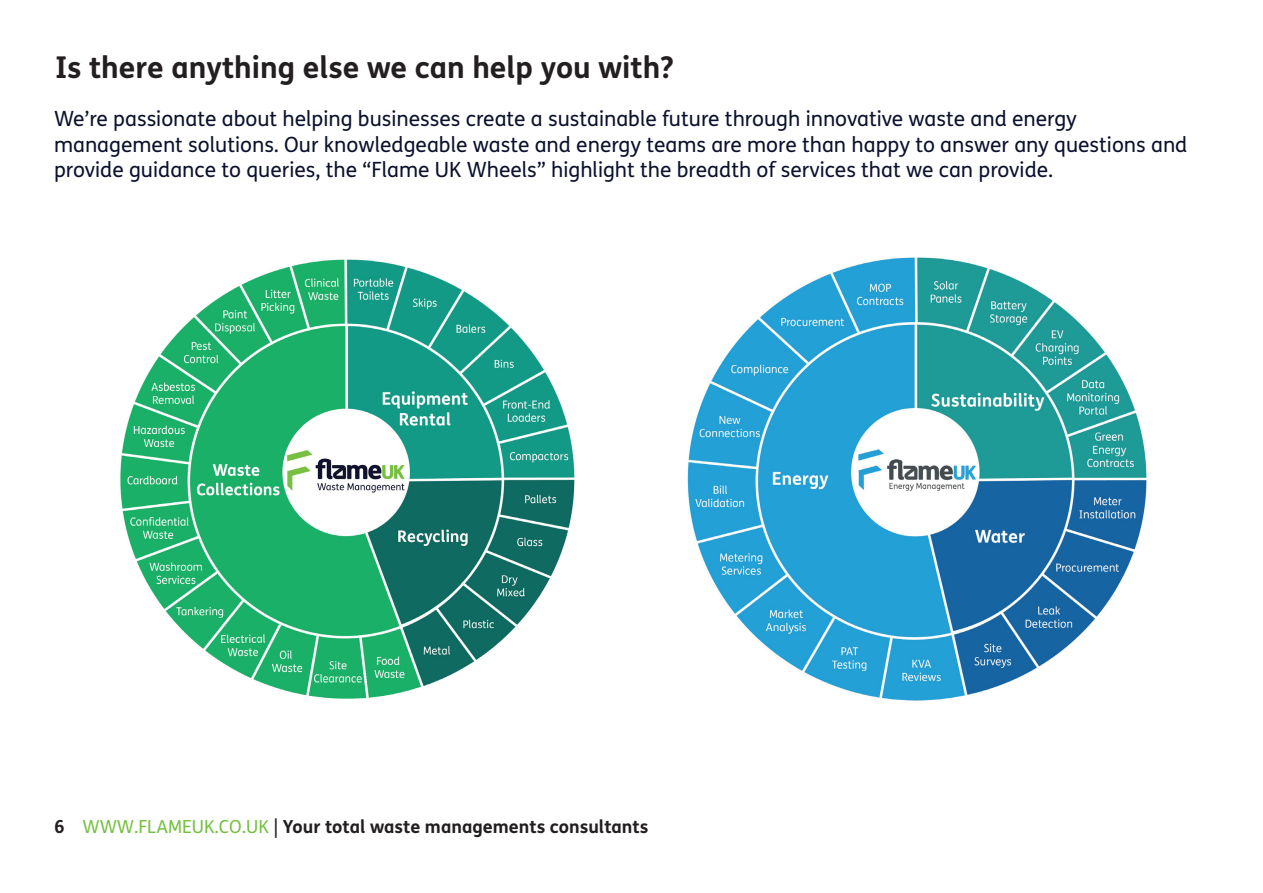
<style>
.page{position:relative;width:1263px;height:893px;background:#fff}
.page>*{position:absolute;margin:0;border:0;box-sizing:border-box;transform-origin:0 0}
.t1{font:700 30px "FS Me";color:#231f20}
.t2{font:21px/25.2px "FS Me";color:#0c112d}
.t3{font:700 18px "FS Me";color:#231f20}
.s1{font-weight:400;color:#76c043}
.s2{font-weight:400}
</style>
<div class="page">
<img style="left:120px;top:259px;width:455px;height:440px">
<img style="left:687px;top:257px;width:460px;height:444px">
<p class="t1" style="left:55px;top:44px;width:620px">Is there anything else we can help you with?</p>
<p class="t2" style="left:54px;top:106px;width:1135px">We’re passionate about helping businesses create a sustainable future through innovative waste and energy management solutions. Our knowledgeable waste and energy teams are more than happy to answer any questions and provide guidance to queries, the “Flame UK Wheels” highlight the breadth of services that we can provide.</p>
<p class="t3" style="left:54px;top:812px;width:596px">6 <span class="s1">WWW.FLAMEUK.CO.UK</span> <span class="s2">|</span> Your total waste managements consultants</p>
</div>
